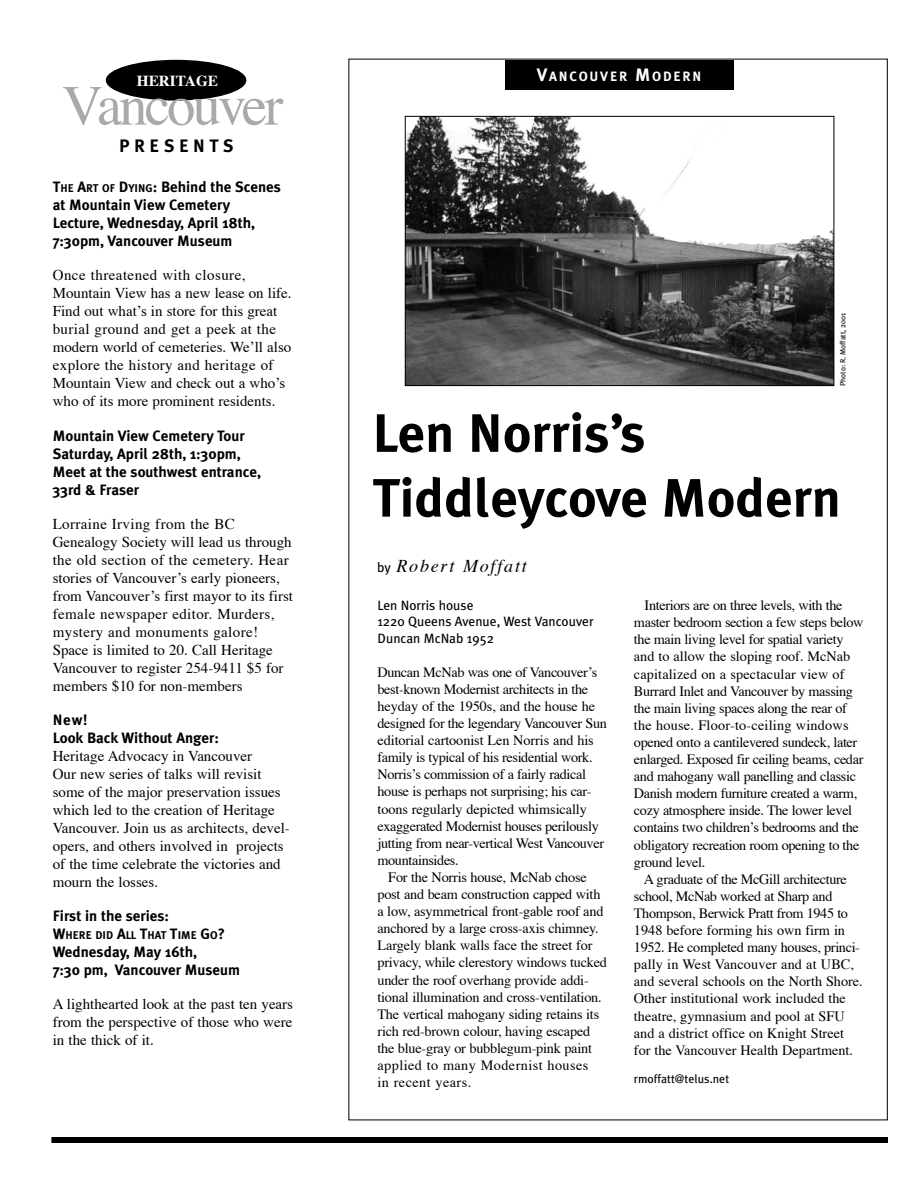
<style>
.page{position:relative;width:918px;height:1188px;background:#fff}
.page>*{position:absolute;margin:0;border:0;box-sizing:border-box;transform-origin:0 0}
.t1{font:56.7px "Times";letter-spacing:-.05em;color:#a7a9ac}
.t2{font:700 54px/64.8px "Meta Plus";color:#000}
.t3{font:italic 18px "Times";letter-spacing:.1em;color:#000}
.t4{font:18px "Meta Plus Bold Caps";letter-spacing:.25em;color:#000}
.t5{font:700 15.3px "Times";color:#fff}
.t6{font:15px/18px "Times";color:#000}
.t7{font:700 15px/18px "Meta Plus";color:#000}
.t8{font:14.25px/17.1px "Times";letter-spacing:-.025em;color:#000}
.t9{font:14.25px/17.1px "Times";color:#000}
.t10{font:13.5px/16.2px "Meta Plus";color:#000}
.t11{font:13.5px "Meta Plus Bold Caps";letter-spacing:.135em;color:#fff}
.t12{font:12px "Meta Plus";color:#000}
.t13{font:700 11.25px "Meta Plus";color:#000}
.t14{font:7.5px "Meta Plus";color:#000}
.s1{font-style:inherit}
.s2{font-size:11.25px}
.s3{font-size:15px}
.s4{font-size:18px}
.s5{font-family:"Meta Plus";font-style:normal;font-size:13.5px}
</style>
<div class="page">
<div style="left:51px;top:1137px;width:837px;height:6px;background:#000"></div>
<div style="left:106px;top:60px;width:140px;height:41px;background:#000;border-radius:50%"></div>
<div style="left:505px;top:60px;width:228px;height:30px;background:#000"></div>
<img style="left:407px;top:118px;width:425px;height:266px">
<div style="left:405px;top:116px;width:429px;height:270px;border:1px solid #000"></div>
<p class="t5" style="left:137px;top:66px;width:83px">HERITAGE</p>
<h1 class="t1" style="left:62px;top:53px;width:223px">Vancouver</h1>
<p class="t4" style="left:119px;top:135px;width:116px">PRESENTS</p>
<p class="t7" style="left:53px;top:178px;width:230px"><span class="s1">T</span><span class="s2">HE</span> <span class="s1">A</span><span class="s2">RT OF</span> <span class="s1">D</span><span class="s2">YING</span><span class="s1">:</span> Behind the Scenes at Mountain View Cemetery<br>Lecture, Wednesday, April 18th,<br>7:30pm, Vancouver Museum</p>
<p class="t6" style="left:53px;top:265px;width:240px">Once threatened with closure, Mountain View has a new lease on life.<br>Find out what’s in store for this great burial ground and get a peek at the modern world of cemeteries. We’ll also explore the history and heritage of Mountain View and check out a who’s who of its more prominent residents.</p>
<p class="t7" style="left:53px;top:426px;width:210px">Mountain View Cemetery Tour<br>Saturday, April 28th, 1:30pm,<br>Meet at the southwest entrance,<br>33rd &amp; Fraser</p>
<p class="t6" style="left:53px;top:513px;width:242px">Lorraine Irving from the BC Genealogy Society will lead us through the old section of the cemetery. Hear stories of Vancouver’s early pioneers, from Vancouver’s first mayor to its first female newspaper editor. Murders, mystery and monuments galore!<br>Space is limited to 20. Call Heritage Vancouver to register 254-9411 $5 for members $10 for non-members</p>
<p class="t7" style="left:53px;top:711px;width:168px">New!<br>Look Back Without Anger:</p>
<p class="t6" style="left:53px;top:746px;width:239px">Heritage Advocacy in Vancouver<br>Our new series of talks will revisit some of the major preservation issues which led to the creation of Heritage Vancouver. Join us as architects, devel&shy;opers, and others involved in projects of the time celebrate the victories and mourn the losses.</p>
<p class="t7" style="left:53px;top:907px;width:118px">First in the series:</p>
<p class="t13" style="left:53px;top:929px;width:174px"><span class="s3">W</span>HERE DID <span class="s3">A</span>LL <span class="s3">T</span>HAT <span class="s3">T</span>IME <span class="s3">G</span>O<span class="s3">?</span></p>
<p class="t7" style="left:53px;top:943px;width:189px">Wednesday, May 16th,<br>7:30 pm, Vancouver Museum</p>
<p class="t6" style="left:53px;top:994px;width:242px;text-align:justify">A lighthearted look at the past ten years from the perspective of those who were in the thick of it.</p>
<p class="t11" style="left:537px;top:69px;width:166px"><span class="s4">V</span>ANCOUVER <span class="s4">M</span>ODERN</p>
<p class="t14" style="left:839px;top:386px;width:75px;rotate:-90deg">Photo: R. Moffatt, 2001</p>
<h2 class="t2" style="left:372px;top:401px;width:470px">Len Norris’s<br>Tiddleycove Modern</h2>
<p class="t3" style="left:377px;top:550px;width:151px"><span class="s5">by</span> Robert Moffatt</p>
<p class="t10" style="left:377px;top:597px;width:218px">Len Norris house<br>1220 Queens Avenue, West Vancouver<br>Duncan McNab 1952</p>
<p class="t8" style="left:377px;top:662px;width:231px">Duncan McNab was one of Vancouver’s best-known Modernist architects in the heyday of the 1950s, and the house he designed for the legendary Vancouver Sun editorial cartoonist Len Norris and his family is typical of his residential work.<br>Norris’s commission of a fairly radical house is perhaps not surprising; his car&shy;toons regularly depicted whimsically exaggerated Modernist houses perilously jutting from near-vertical West Vancouver mountainsides.</p>
<p class="t8" style="left:377px;top:867px;width:231px;text-indent:11px">For the Norris house, McNab chose post and beam construction capped with a low, asymmetrical front-gable roof and anchored by a large cross-axis chimney.<br>Largely blank walls face the street for privacy, while clerestory windows tucked under the roof overhang provide addi&shy;tional illumination and cross-ventilation.<br>The vertical mahogany siding retains its rich red-brown colour, having escaped the blue-gray or bubblegum-pink paint applied to many Modernist houses<br>in recent years.</p>
<p class="t8" style="left:634px;top:596px;width:231px;text-indent:11px">Interiors are on three levels, with the master bedroom section a few steps below the main living level for spatial variety and to allow the sloping roof. McNab capitalized on a spectacular view of Burrard Inlet and Vancouver by massing the main living spaces along the rear of the house. Floor-to-ceiling windows opened onto a cantilevered sundeck, later enlarged. Exposed fir ceiling beams, cedar and mahogany wall panelling and classic Danish modern furniture created a warm, cozy atmosphere inside. The lower level contains two children’s bedrooms and the obligatory recreation room opening to the ground level.</p>
<p class="t9" style="left:634px;top:869px;width:230px;text-indent:10px">A graduate of the McGill architecture school, McNab worked at Sharp and Thompson, Berwick Pratt from 1945 to 1948 before forming his own firm in 1952. He completed many houses, princi&shy;pally in West Vancouver and at UBC, and several schools on the North Shore.<br>Other institutional work included the theatre, gymnasium and pool at SFU and a district office on Knight Street for the Vancouver Health Department.</p>
<p class="t12" style="left:634px;top:1072px;width:97px">rmoffatt@telus.net</p>
</div>
